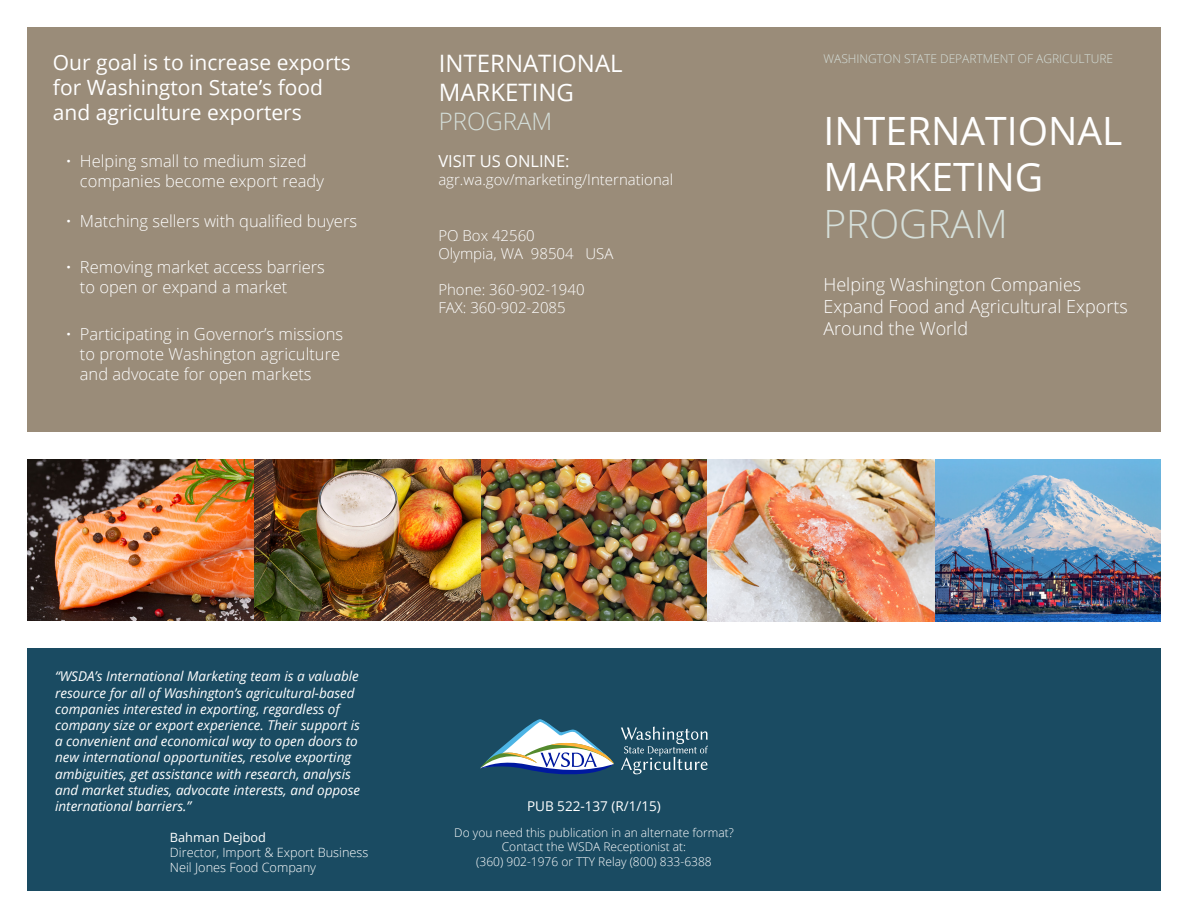
<style>
.page{position:relative;width:1188px;height:918px;background:#fff}
.page>*{position:absolute;margin:0;border:0;box-sizing:border-box;transform-origin:0 0}
.t1{font:39px "Open Sans";color:#fff}
.t2{font:300 39px "Open Sans";color:#d5dfda}
.t3{font:24px "Open Sans";color:#fff}
.t4{font:300 24px "Open Sans";color:#d5dfda}
.t5{font:21px/25.2px "Open Sans";color:#fff}
.t6{font:300 18px "Open Sans";color:#fff}
.t7{font:300 16.5px/19.8px "Open Sans";color:#fff}
.t8{font:16.5px "Open Sans";color:#fff}
.t9{font:300 15px "Open Sans";color:#fff}
.t10{font:italic 13.5px/16.2px "Open Sans";color:#fff}
.t11{font:13.5px "Open Sans";color:#fff}
.t12{font:300 12.75px "Open Sans";color:#fff}
.t13{font:12.75px "Open Sans";color:#fff}
.t14{font:300 12px/14.4px "Open Sans";color:#fff;text-align:center}
.t15{font:300 12px "Open Sans";color:#d5dfda}
.s1{font-weight:700;font-stretch:condensed}
</style>
<div class="page">
<img style="left:254px;top:459px;width:907px;height:162px">
<div style="left:27px;top:27px;width:1134px;height:405px;background:#9a8c79"></div>
<div style="left:27px;top:648px;width:1134px;height:243px;background:#1a4b62"></div>
<svg style="left:481px;top:719px;width:133px;height:56px"></svg>
<svg style="left:621px;top:727px;width:86px;height:47px"></svg>
<img style="left:27px;top:459px;width:227px;height:162px">
<p class="t5" style="left:53px;top:49px;width:300px">Our goal is to increase exports for Washington State’s food and agriculture exporters</p>
<p class="t7" style="left:66px;top:151px;width:242px"><span class="s1">·</span> Helping small to medium sized</p>
<p class="t7" style="left:80px;top:171px;width:246px">companies become export ready</p>
<p class="t7" style="left:66px;top:210px;width:292px"><span class="s1">·</span> Matching sellers with qualified buyers</p>
<p class="t7" style="left:66px;top:257px;width:260px"><span class="s1">·</span> Removing market access barriers</p>
<p class="t7" style="left:80px;top:277px;width:209px">to open or expand a market</p>
<p class="t7" style="left:80px;top:324px;width:265px;text-indent:-13px"><span class="s1">·</span> Participating in Governor’s missions to promote Washington agriculture and advocate for open markets</p>
<p class="t3" style="left:439px;top:47px;width:185px">INTERNATIONAL</p>
<p class="t3" style="left:439px;top:76px;width:137px">MARKETING</p>
<p class="t4" style="left:439px;top:105px;width:115px">PROGRAM</p>
<p class="t8" style="left:438px;top:150px;width:133px">VISIT US ONLINE:</p>
<p class="t9" style="left:438px;top:170px;width:236px">agr.wa.gov/marketing/International</p>
<p class="t9" style="left:438px;top:226px;width:98px">PO Box 42560</p>
<p class="t9" style="left:438px;top:244px;width:177px">Olympia, WA 98504 USA</p>
<p class="t9" style="left:438px;top:280px;width:148px">Phone: 360-902-1940</p>
<p class="t9" style="left:438px;top:298px;width:129px">FAX: 360-902-2085</p>
<p class="t15" style="left:824px;top:51px;width:291px">WASHINGTON STATE DEPARTMENT OF AGRICULTURE</p>
<p class="t1" style="left:824px;top:104px;width:300px">INTERNATIONAL</p>
<p class="t1" style="left:824px;top:151px;width:221px">MARKETING</p>
<p class="t2" style="left:824px;top:197px;width:186px">PROGRAM</p>
<p class="t6" style="left:824px;top:272px;width:259px">Helping Washington Companies</p>
<p class="t6" style="left:824px;top:294px;width:306px">Expand Food and Agricultural Exports</p>
<p class="t6" style="left:824px;top:316px;width:146px">Around the World</p>
<p class="t10" style="left:55px;top:668px;width:307px">“WSDA’s International Marketing team is a valuable resource for all of Washington’s agricultural-based companies interested in exporting, regardless of company size or export experience. Their support is a convenient and economical way to open doors to new international opportunities, resolve exporting ambiguities, get assistance with research, analysis and market studies, advocate interests, and oppose international barriers.”</p>
<p class="t13" style="left:170px;top:828px;width:98px">Bahman Dejbod</p>
<p class="t12" style="left:170px;top:844px;width:200px">Director, Import &amp; Export Business</p>
<p class="t12" style="left:170px;top:859px;width:148px">Neil Jones Food Company</p>
<p class="t11" style="left:527px;top:797px;width:135px">PUB 522-137 (R/1/15)</p>
<p class="t14" style="left:454px;top:825px;width:281px">Do you need this publication in an alternate format?<br>Contact the WSDA Receptionist at:<br>(360) 902-1976 or TTY Relay (800) 833-6388</p>
</div>
